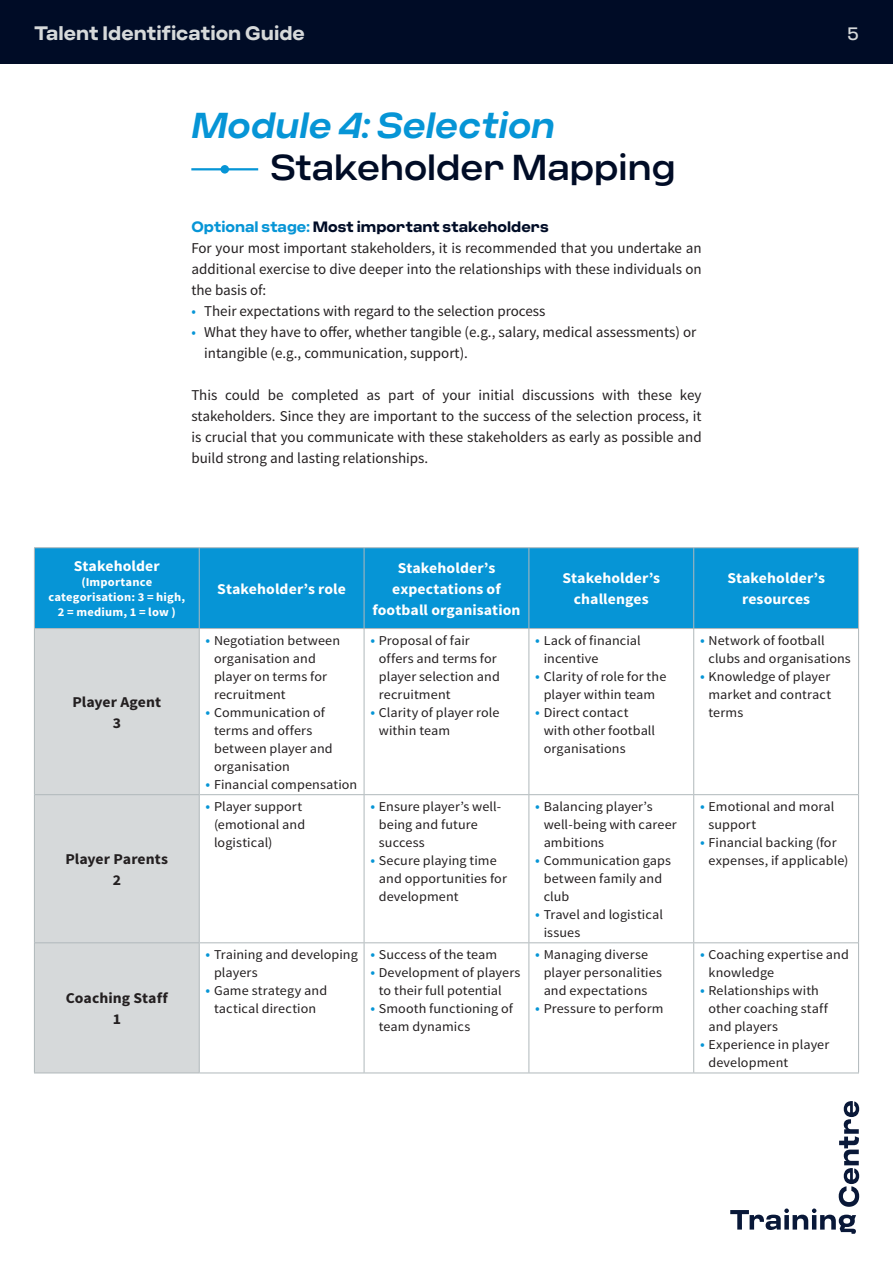
<style>
.page{position:relative;width:893px;height:1263px;background:#fff}
.page>*{position:absolute;margin:0;border:0;box-sizing:border-box;transform-origin:0 0}
.t1{font:500 36px "Criteria CF";color:#000c26}
.t2{font:italic 600 36px "Criteria CF";color:#0695d6}
.t3{font:700 19.5px "Criteria CF";color:#d6d9da}
.t4{font:18px "Criteria CF";color:#d6d9da}
.t5{font:15px/21px "Source Sans Pro";color:#231f20;text-align:justify}
.t6{font:700 15px/21px "Source Sans Pro";letter-spacing:.005em;color:#fff;text-align:center;scale:1.05 1}
.t7{font:700 15px/21px "Source Sans Pro";letter-spacing:.005em;color:#231f20;text-align:center;scale:1.05 1}
.t8{font:700 15px "Criteria CF";color:#000c26}
.t9{font:13.5px/18px "Source Sans Pro";letter-spacing:.005em;color:#231f20;scale:1.05 1}
.t10{font:700 12px/15px "Source Sans Pro";letter-spacing:.015em;color:#fff;text-align:center;scale:1.05 1}
.s1{color:#0695d6}
.s2{font-size:15px;color:#0695d6}
</style>
<div class="page">
<div style="left:0;top:0;width:893px;height:64px;background:#000c26"></div>
<svg style="left:730px;top:1101px;width:129px;height:133px"></svg>
<div style="left:221px;top:165px;width:8px;height:9px;background:#0695d6;border-radius:50%"></div>
<hr style="left:191px;top:168px;width:67px;height:2px;background:#0695d6">
<div style="left:35px;top:548px;width:823px;height:80px;background:#0695d6"></div>
<div style="left:35px;top:629px;width:164px;height:443px;background:#d6d9da"></div>
<hr style="left:34px;top:547px;width:165px;height:1px;background:#b0b8bb">
<hr style="left:199px;top:547px;width:165px;height:1px;background:#b0b8bb">
<hr style="left:364px;top:547px;width:165px;height:1px;background:#b0b8bb">
<hr style="left:529px;top:547px;width:165px;height:1px;background:#b0b8bb">
<hr style="left:694px;top:547px;width:165px;height:1px;background:#b0b8bb">
<hr style="left:35px;top:628px;width:164px;height:1px;background:#b0b8bb">
<hr style="left:199px;top:628px;width:165px;height:1px;background:#b0b8bb">
<hr style="left:364px;top:628px;width:165px;height:1px;background:#b0b8bb">
<hr style="left:529px;top:628px;width:165px;height:1px;background:#b0b8bb">
<hr style="left:694px;top:628px;width:164px;height:1px;background:#b0b8bb">
<hr style="left:35px;top:794px;width:164px;height:1px;background:#b0b8bb">
<hr style="left:199px;top:794px;width:165px;height:1px;background:#b0b8bb">
<hr style="left:364px;top:794px;width:165px;height:1px;background:#b0b8bb">
<hr style="left:529px;top:794px;width:165px;height:1px;background:#b0b8bb">
<hr style="left:694px;top:794px;width:164px;height:1px;background:#b0b8bb">
<hr style="left:35px;top:942px;width:164px;height:1px;background:#b0b8bb">
<hr style="left:199px;top:942px;width:165px;height:1px;background:#b0b8bb">
<hr style="left:364px;top:942px;width:165px;height:1px;background:#b0b8bb">
<hr style="left:529px;top:942px;width:165px;height:1px;background:#b0b8bb">
<hr style="left:694px;top:942px;width:164px;height:1px;background:#b0b8bb">
<hr style="left:34px;top:1072px;width:165px;height:1px;background:#b0b8bb">
<hr style="left:199px;top:1072px;width:165px;height:1px;background:#b0b8bb">
<hr style="left:364px;top:1072px;width:165px;height:1px;background:#b0b8bb">
<hr style="left:529px;top:1072px;width:165px;height:1px;background:#b0b8bb">
<hr style="left:694px;top:1072px;width:165px;height:1px;background:#b0b8bb">
<hr style="left:34px;top:548px;width:1px;height:80px;background:#b0b8bb">
<hr style="left:199px;top:548px;width:1px;height:80px;background:#b0b8bb">
<hr style="left:364px;top:548px;width:1px;height:80px;background:#b0b8bb">
<hr style="left:528px;top:548px;width:1px;height:80px;background:#b0b8bb">
<hr style="left:693px;top:548px;width:1px;height:80px;background:#b0b8bb">
<hr style="left:858px;top:548px;width:1px;height:80px;background:#b0b8bb">
<hr style="left:34px;top:628px;width:1px;height:167px;background:#b0b8bb">
<hr style="left:199px;top:629px;width:1px;height:165px;background:#b0b8bb">
<hr style="left:364px;top:629px;width:1px;height:165px;background:#b0b8bb">
<hr style="left:528px;top:629px;width:1px;height:165px;background:#b0b8bb">
<hr style="left:693px;top:629px;width:1px;height:165px;background:#b0b8bb">
<hr style="left:858px;top:628px;width:1px;height:167px;background:#b0b8bb">
<hr style="left:34px;top:795px;width:1px;height:148px;background:#b0b8bb">
<hr style="left:199px;top:795px;width:1px;height:147px;background:#b0b8bb">
<hr style="left:364px;top:795px;width:1px;height:147px;background:#b0b8bb">
<hr style="left:528px;top:795px;width:1px;height:147px;background:#b0b8bb">
<hr style="left:693px;top:795px;width:1px;height:147px;background:#b0b8bb">
<hr style="left:858px;top:795px;width:1px;height:148px;background:#b0b8bb">
<hr style="left:34px;top:943px;width:1px;height:129px;background:#b0b8bb">
<hr style="left:199px;top:943px;width:1px;height:129px;background:#b0b8bb">
<hr style="left:364px;top:943px;width:1px;height:129px;background:#b0b8bb">
<hr style="left:528px;top:943px;width:1px;height:129px;background:#b0b8bb">
<hr style="left:693px;top:943px;width:1px;height:129px;background:#b0b8bb">
<hr style="left:858px;top:943px;width:1px;height:129px;background:#b0b8bb">
<h2 class="t3" style="left:34px;top:22px;width:272px">Talent Identification Guide</h2>
<h3 class="t4" style="left:848px;top:23px;width:13px">5</h3>
<h1 class="t2" style="left:191px;top:104px;width:366px">Module 4: Selection</h1>
<h1 class="t1" style="left:270px;top:146px;width:407px">Stakeholder Mapping</h1>
<p class="t8" style="left:191px;top:218px;width:359px"><span class="s1">Optional stage:</span> Most important stakeholders</p>
<p class="t5" style="left:191px;top:238px;width:512px">For your most important stakeholders, it is recommended that you undertake an additional exercise to dive deeper into the relationships with these individuals on the basis of:</p>
<p class="t5" style="left:191px;top:301px;width:356px"><span class="s1">•</span> Their expectations with regard to the selection process</p>
<p class="t5" style="left:204px;top:322px;width:494px;text-indent:-13px"><span class="s1">•</span> What they have to offer, whether tangible (e.g., salary, medical assessments) or intangible (e.g., communication, support).</p>
<p class="t5" style="left:191px;top:385px;width:512px">This could be completed as part of your initial discussions with these key stakeholders. Since they are important to the success of the selection process, it is crucial that you communicate with these stakeholders as early as possible and build strong and lasting relationships.</p>
<p class="t6" style="left:74px;top:556px;width:83px">Stakeholder</p>
<p class="t10" style="left:48px;top:575px;width:132px">(Importance categorisation: 3 = high,<br>2 = medium, 1 = low )</p>
<p class="t6" style="left:217px;top:579px;width:124px">Stakeholder’s role</p>
<p class="t7" style="left:72px;top:692px;width:86px">Player Agent<br>3</p>
<p class="t9" style="left:214px;top:631px;width:122px;text-indent:-9px"><span class="s2">•</span> Negotiation between organisation and player on terms for recruitment</p>
<p class="t9" style="left:214px;top:703px;width:115px;text-indent:-9px"><span class="s2">•</span> Communication of terms and offers between player and organisation</p>
<p class="t9" style="left:206px;top:775px;width:146px"><span class="s2">•</span> Financial compensation</p>
<p class="t6" style="left:372px;top:558px;width:143px">Stakeholder’s expectations of football organisation</p>
<p class="t6" style="left:562px;top:568px;width:94px">Stakeholder’s challenges</p>
<p class="t6" style="left:727px;top:568px;width:94px">Stakeholder’s resources</p>
<p class="t9" style="left:379px;top:631px;width:117px;text-indent:-9px"><span class="s2">•</span> Proposal of fair offers and terms for player selection and recruitment</p>
<p class="t9" style="left:379px;top:703px;width:116px;text-indent:-9px"><span class="s2">•</span> Clarity of player role within team</p>
<p class="t9" style="left:544px;top:631px;width:94px;text-indent:-9px"><span class="s2">•</span> Lack of financial incentive</p>
<p class="t9" style="left:535px;top:667px;width:126px;text-align:center"><span class="s2">•</span> Clarity of role for the player within team</p>
<p class="t9" style="left:544px;top:703px;width:108px;text-indent:-9px"><span class="s2">•</span> Direct contact with other football organisations</p>
<p class="t9" style="left:708px;top:631px;width:137px;text-indent:-9px"><span class="s2">•</span> Network of football clubs and organisations</p>
<p class="t9" style="left:708px;top:667px;width:118px;text-align:justify;text-indent:-9px"><span class="s2">•</span> Knowledge of player market and contract terms</p>
<p class="t7" style="left:65px;top:849px;width:99px">Player Parents<br>2</p>
<p class="t7" style="left:66px;top:988px;width:99px">Coaching Staff<br>1</p>
<p class="t9" style="left:214px;top:797px;width:88px;text-indent:-8px"><span class="s2">•</span> Player support (emotional and logistical)</p>
<p class="t9" style="left:379px;top:797px;width:118px;text-indent:-9px"><span class="s2">•</span> Ensure player’s well&shy;being and future success</p>
<p class="t9" style="left:379px;top:851px;width:123px;text-indent:-9px"><span class="s2">•</span> Secure playing time and opportunities for development</p>
<p class="t9" style="left:214px;top:946px;width:138px;text-indent:-9px"><span class="s2">•</span> Training and developing players</p>
<p class="t9" style="left:206px;top:982px;width:117px;text-align:center"><span class="s2">•</span> Game strategy and tactical direction</p>
<p class="t9" style="left:370px;top:946px;width:122px"><span class="s2">•</span> Success of the team</p>
<p class="t9" style="left:379px;top:964px;width:136px;text-indent:-9px"><span class="s2">•</span> Development of players to their full potential</p>
<p class="t9" style="left:379px;top:1000px;width:129px;text-indent:-9px"><span class="s2">•</span> Smooth functioning of team dynamics</p>
<p class="t9" style="left:544px;top:797px;width:128px;text-indent:-9px"><span class="s2">•</span> Balancing player’s well-being with career ambitions</p>
<p class="t9" style="left:544px;top:851px;width:123px;text-indent:-9px"><span class="s2">•</span> Communication gaps between family and club</p>
<p class="t9" style="left:544px;top:905px;width:115px;text-indent:-9px"><span class="s2">•</span> Travel and logistical issues</p>
<p class="t9" style="left:544px;top:946px;width:114px;text-indent:-9px"><span class="s2">•</span> Managing diverse player personalities and expectations</p>
<p class="t9" style="left:535px;top:1000px;width:124px"><span class="s2">•</span> Pressure to perform</p>
<p class="t9" style="left:708px;top:797px;width:121px;text-indent:-9px"><span class="s2">•</span> Emotional and moral support</p>
<p class="t9" style="left:708px;top:833px;width:135px;text-indent:-9px"><span class="s2">•</span> Financial backing (for expenses, if applicable)</p>
<p class="t9" style="left:708px;top:946px;width:135px;text-indent:-9px"><span class="s2">•</span> Coaching expertise and knowledge</p>
<p class="t9" style="left:708px;top:982px;width:115px;text-indent:-9px"><span class="s2">•</span> Relationships with other coaching staff and players</p>
<p class="t9" style="left:708px;top:1036px;width:117px;text-indent:-9px"><span class="s2">•</span> Experience in player development</p>
</div>
